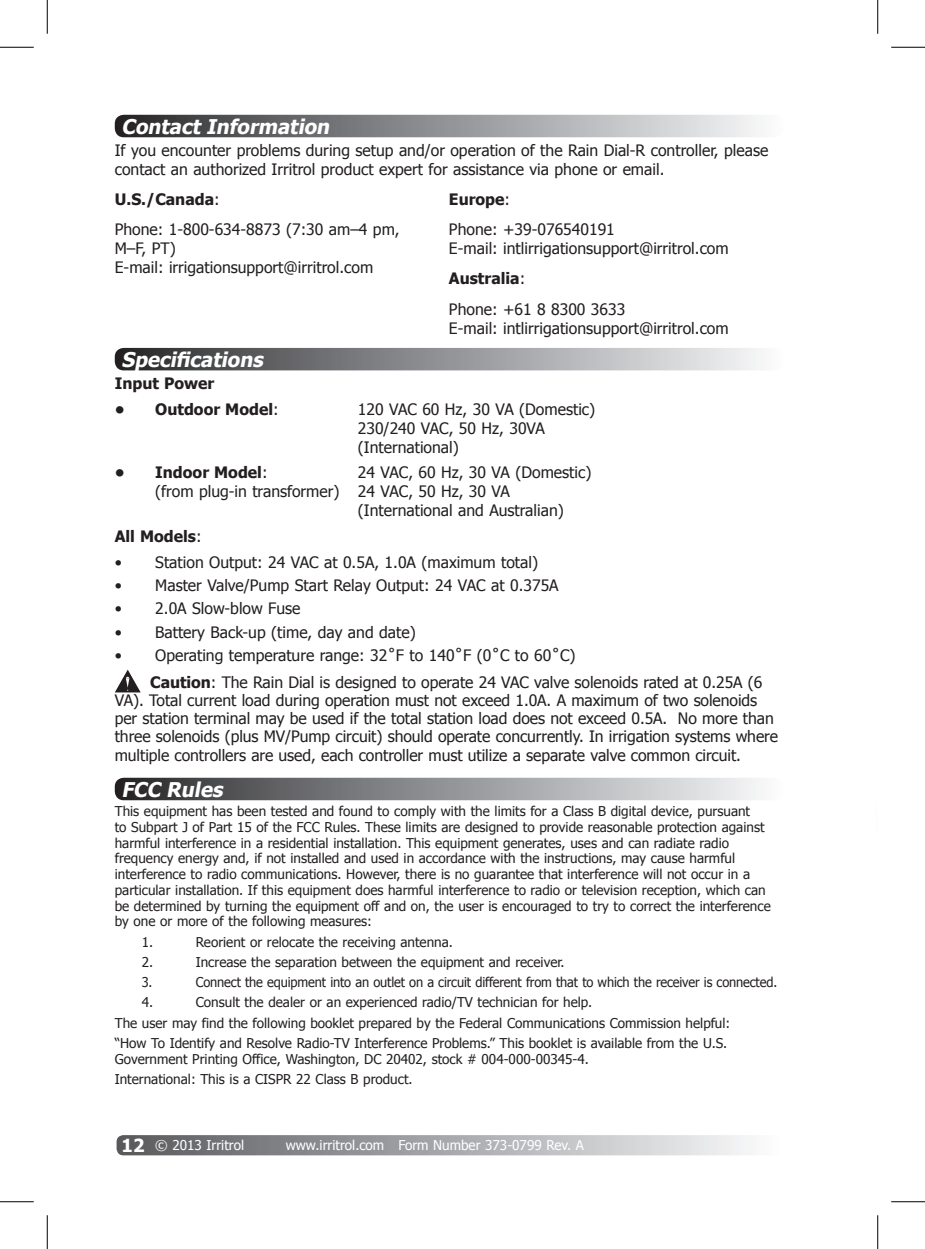
<style>
.page{position:relative;width:925px;height:1249px;background:#fff}
.page>*{position:absolute;margin:0;border:0;box-sizing:border-box;transform-origin:0 0}
.t1{font:italic 700 20.25px "Tahoma";color:#fff}
.t2{font:700 18px "Tahoma";color:#fff}
.Split{font:15.75px/18.9px "Tahoma";color:#231f20}
.Split-2{font:700 15.75px "Tahoma";color:#231f20}
.t3{font:13.5px/15.8px "Tahoma";color:#231f20}
.t4{font:13.5px "Tahoma";color:#231f20;scale:.95 1}
.t5{font:13.5px "Tahoma";color:#fff}
.s1{font-weight:400}
.s2{font-weight:700}
</style>
<div class="page">
<div style="left:117px;top:1135px;width:666px;height:20px;background:linear-gradient(to right,#57585c,#fafbfd);border-radius:7px"></div>
<svg style="left:115px;top:115px;width:645px;height:22px;background:#8f8f92"></svg>
<svg style="left:115px;top:348px;width:645px;height:22px;background:#8f8f92"></svg>
<svg style="left:115px;top:692px;width:26px;height:1px"></svg>
<svg style="left:115px;top:670px;width:26px;height:22px"></svg>
<svg style="left:115px;top:778px;width:645px;height:22px;background:#8f8f92"></svg>
<hr style="left:0;top:47px;width:34px;height:1px;background:#000">
<hr style="left:891px;top:47px;width:34px;height:1px;background:#000">
<hr style="left:0;top:1201px;width:34px;height:1px;background:#000">
<hr style="left:891px;top:1201px;width:34px;height:1px;background:#000">
<hr style="left:47px;top:0;width:1px;height:34px;background:#000">
<hr style="left:47px;top:1215px;width:1px;height:34px;background:#000">
<hr style="left:877px;top:0;width:1px;height:34px;background:#000">
<hr style="left:877px;top:1215px;width:1px;height:34px;background:#000">
<p class="t1" style="left:122px;top:112px;width:214px">Contact Information</p>
<p class="Split" style="left:115px;top:140px;width:655px">If you encounter problems during setup and/or operation of the Rain Dial-R controller, please contact an authorized Irritrol product expert for assistance via phone or email.</p>
<p class="Split-2" style="left:115px;top:188px;width:106px">U.S./Canada<span class="s1">:</span></p>
<p class="Split" style="left:115px;top:219px;width:286px">Phone: 1-800-634-8873 (7:30 am–4 pm,<br>M–F, PT)<br>E-mail: irrigationsupport@irritrol.com</p>
<p class="Split-2" style="left:449px;top:188px;width:63px">Europe<span class="s1">:</span></p>
<p class="Split" style="left:449px;top:219px;width:281px">Phone: +39-076540191<br>E-mail: intlirrigationsupport@irritrol.com</p>
<p class="Split-2" style="left:449px;top:268px;width:78px">Australia<span class="s1">:</span></p>
<p class="Split" style="left:449px;top:299px;width:281px">Phone: +61 8 8300 3633<br>E-mail: intlirrigationsupport@irritrol.com</p>
<p class="t1" style="left:122px;top:345px;width:147px">Specifications</p>
<p class="Split-2" style="left:115px;top:372px;width:101px">Input Power</p>
<p class="Split-2" style="left:115px;top:398px;width:165px">• Outdoor Model<span class="s1">:</span></p>
<p class="Split" style="left:358px;top:399px;width:239px">120 VAC 60 Hz, 30 VA (Domestic)</p>
<p class="Split" style="left:358px;top:418px;width:189px">230/240 VAC, 50 Hz, 30VA (International)</p>
<p class="Split-2" style="left:115px;top:462px;width:154px">• Indoor Model<span class="s1">:</span></p>
<p class="Split" style="left:358px;top:462px;width:235px">24 VAC, 60 Hz, 30 VA (Domestic)</p>
<p class="Split" style="left:155px;top:481px;width:356px">(from plug-in transformer) 24 VAC, 50 Hz, 30 VA</p>
<p class="Split" style="left:358px;top:500px;width:207px">(International and Australian)</p>
<p class="Split-2" style="left:115px;top:525px;width:88px">All Models<span class="s1">:</span></p>
<p class="Split" style="left:115px;top:552px;width:425px">• Station Output: 24 VAC at 0.5A, 1.0A (maximum total)</p>
<p class="Split" style="left:115px;top:575px;width:445px">• Master Valve/Pump Start Relay Output: 24 VAC at 0.375A</p>
<p class="Split" style="left:115px;top:598px;width:187px">• 2.0A Slow-blow Fuse</p>
<p class="Split" style="left:115px;top:622px;width:302px">• Battery Back-up (time, day and date)</p>
<p class="Split" style="left:115px;top:645px;width:462px">• Operating temperature range: 32˚F to 140˚F (0˚C to 60˚C)</p>
<p class="Split" style="left:115px;top:672px;width:665px;line-height:18.2px;text-indent:35px"><span class="s2">Caution</span>: The Rain Dial is designed to operate 24 VAC valve solenoids rated at 0.25A (6<br>VA). Total current load during operation must not exceed 1.0A. A maximum of two solenoids per station terminal may be used if the total station load does not exceed 0.5A. No more than three solenoids (plus MV/Pump circuit) should operate concurrently. In irrigation systems where multiple controllers are used, each controller must utilize a separate valve common circuit.</p>
<p class="t1" style="left:122px;top:775px;width:107px">FCC Rules</p>
<p class="t3" style="left:115px;top:802px;width:657px">This equipment has been tested and found to comply with the limits for a Class B digital device, pursuant<br>to Subpart J of Part 15 of the FCC Rules. These limits are designed to provide reasonable protection against harmful interference in a residential installation. This equipment generates, uses and can radiate radio frequency energy and, if not installed and used in accordance with the instructions, may cause harmful interference to radio communications. However, there is no guarantee that interference will not occur in a particular installation. If this equipment does harmful interference to radio or television reception, which can be determined by turning the equipment off and on, the user is encouraged to try to correct the interference by one or more of the following measures:</p>
<p class="t3" style="left:142px;top:933px;width:13px">1.</p>
<p class="t3" style="left:196px;top:933px;width:259px">Reorient or relocate the receiving antenna.</p>
<p class="t3" style="left:142px;top:953px;width:13px">2.</p>
<p class="t3" style="left:196px;top:953px;width:370px">Increase the separation between the equipment and receiver.</p>
<p class="t4" style="left:142px;top:973px;width:13px">3.</p>
<p class="t4" style="left:196px;top:973px;width:613px">Connect the equipment into an outlet on a circuit different from that to which the receiver is connected.</p>
<p class="t3" style="left:142px;top:994px;width:13px">4.</p>
<p class="t3" style="left:196px;top:994px;width:398px">Consult the dealer or an experienced radio/TV technician for help.</p>
<p class="t3" style="left:115px;top:1014px;width:617px">The user may find the following booklet prepared by the Federal Communications Commission helpful:</p>
<p class="t3" style="left:115px;top:1034px;width:614px">“How To Identify and Resolve Radio-TV Interference Problems.” This booklet is available from the U.S.<br>Government Printing Office, Washington, DC 20402, stock # 004-000-00345-4.</p>
<p class="t3" style="left:115px;top:1070px;width:299px">International: This is a CISPR 22 Class B product.</p>
<h2 class="t2" style="left:122px;top:1133px;width:24px">12</h2>
<p class="t5" style="left:155px;top:1136px;width:90px">© 2013 Irritrol</p>
<p class="t5" style="left:286px;top:1136px;width:300px">www.irritrol.com Form Number 373-0799 Rev. A</p>
</div>
